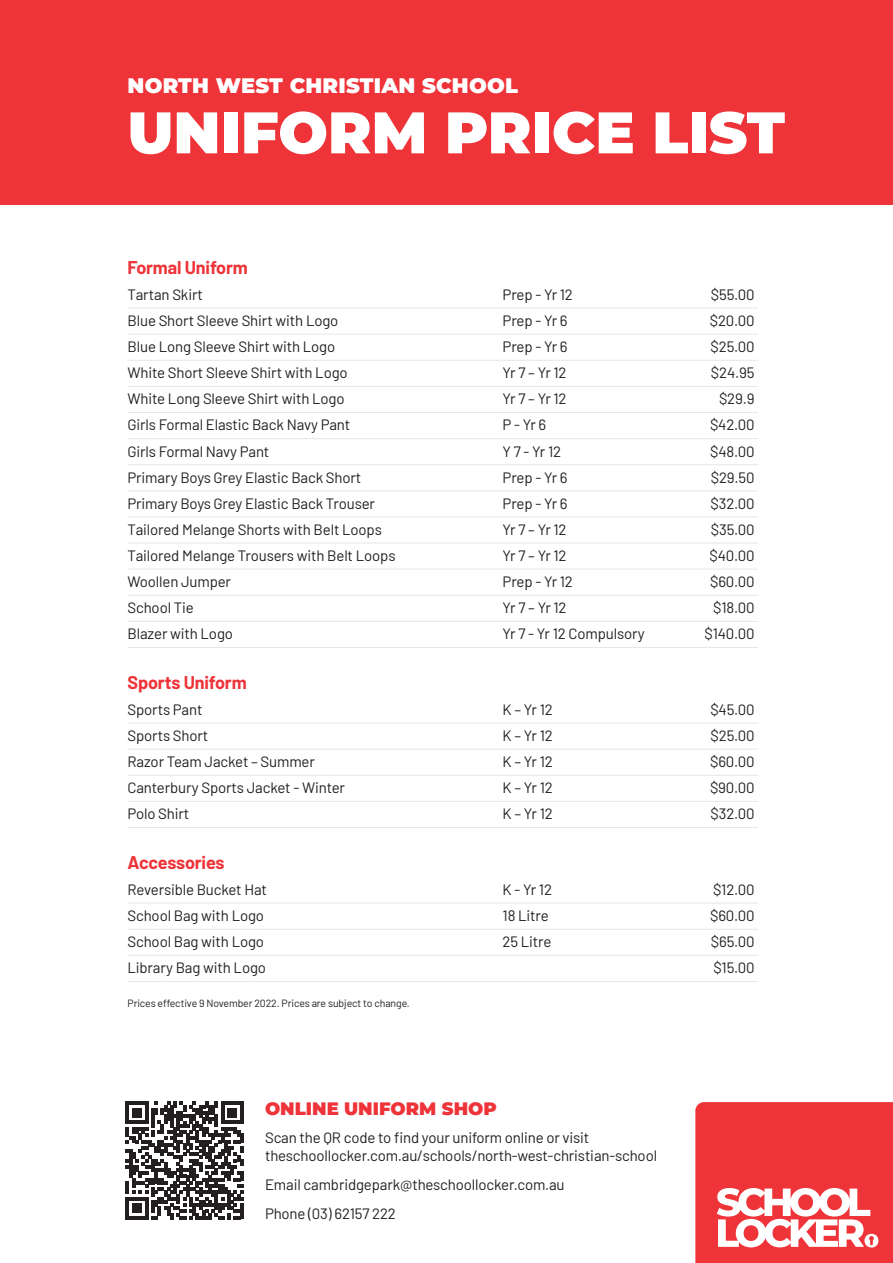
<style>
.page{position:relative;width:893px;height:1263px;background:#fff}
.page>*{position:absolute;margin:0;border:0;box-sizing:border-box;transform-origin:0 0}
.head_2{font:900 58.5px "Montserrat";color:#fff}
.head_2-2{font:900 21px "Montserrat";letter-spacing:.01em;color:#fff}
.text{font:700 18px "Barlow";letter-spacing:-.01em;color:#ee3339}
.head_2-3{font:900 18px "Montserrat";color:#ee3339}
.text-2{font:15px "Barlow";letter-spacing:-.01em;color:#231f20}
.head_2-4{font:15px/18px "Barlow";letter-spacing:-.01em;color:#231f20}
.head_2-5{font:10.5px "Barlow";letter-spacing:-.01em;color:#231f20}
</style>
<div class="page">
<hr style="left:128px;top:308px;width:630px;height:1px;background:#e6e7e9">
<hr style="left:128px;top:334px;width:630px;height:1px;background:#e6e7e9">
<hr style="left:128px;top:360px;width:630px;height:1px;background:#e6e7e9">
<hr style="left:128px;top:386px;width:630px;height:1px;background:#e6e7e9">
<hr style="left:128px;top:412px;width:630px;height:1px;background:#e6e7e9">
<hr style="left:128px;top:438px;width:630px;height:1px;background:#e6e7e9">
<hr style="left:128px;top:464px;width:630px;height:1px;background:#e6e7e9">
<hr style="left:128px;top:490px;width:630px;height:1px;background:#e6e7e9">
<hr style="left:128px;top:517px;width:630px;height:1px;background:#e6e7e9">
<hr style="left:128px;top:543px;width:630px;height:1px;background:#e6e7e9">
<hr style="left:128px;top:569px;width:630px;height:1px;background:#e6e7e9">
<hr style="left:128px;top:595px;width:630px;height:1px;background:#e6e7e9">
<hr style="left:128px;top:621px;width:630px;height:1px;background:#e6e7e9">
<hr style="left:128px;top:647px;width:630px;height:1px;background:#e6e7e9">
<hr style="left:128px;top:723px;width:630px;height:1px;background:#e6e7e9">
<hr style="left:128px;top:749px;width:630px;height:1px;background:#e6e7e9">
<hr style="left:128px;top:775px;width:630px;height:1px;background:#e6e7e9">
<hr style="left:128px;top:801px;width:630px;height:1px;background:#e6e7e9">
<hr style="left:128px;top:827px;width:630px;height:1px;background:#e6e7e9">
<hr style="left:128px;top:903px;width:630px;height:1px;background:#e6e7e9">
<hr style="left:128px;top:929px;width:630px;height:1px;background:#e6e7e9">
<hr style="left:128px;top:955px;width:630px;height:1px;background:#e6e7e9">
<hr style="left:128px;top:981px;width:630px;height:1px;background:#e6e7e9">
<svg style="left:695px;top:1102px;width:198px;height:161px;background:#f0555a"></svg>
<div style="left:0;top:0;width:893px;height:204px;background:#ee3339"></div>
<svg style="left:126px;top:1102px;width:117px;height:117px"></svg>
<hr style="left:240px;top:1203px;width:3px;height:16px;background:#231f20">
<p class="head_2-2" style="left:128px;top:70px;width:392px">NORTH WEST CHRISTIAN SCHOOL</p>
<p class="head_2" style="left:128px;top:89px;width:659px">UNIFORM PRICE LIST</p>
<p class="text" style="left:128px;top:254px;width:122px">Formal Uniform</p>
<p class="text-2" style="left:128px;top:284px;width:77px">Tartan Skirt</p>
<p class="text-2" style="left:503px;top:284px;width:72px">Prep - Yr 12</p>
<p class="text-2" style="left:711px;top:284px;width:45px">$55.00</p>
<p class="text-2" style="left:128px;top:310px;width:212px">Blue Short Sleeve Shirt with Logo</p>
<p class="text-2" style="left:503px;top:310px;width:66px">Prep - Yr 6</p>
<p class="text-2" style="left:710px;top:310px;width:46px">$20.00</p>
<p class="text-2" style="left:128px;top:336px;width:209px">Blue Long Sleeve Shirt with Logo</p>
<p class="text-2" style="left:503px;top:336px;width:66px">Prep - Yr 6</p>
<p class="text-2" style="left:711px;top:336px;width:45px">$25.00</p>
<p class="text-2" style="left:128px;top:362px;width:222px">White Short Sleeve Shirt with Logo</p>
<p class="text-2" style="left:503px;top:362px;width:66px">Yr 7 – Yr 12</p>
<p class="text-2" style="left:711px;top:362px;width:45px">$24.95</p>
<p class="text-2" style="left:128px;top:388px;width:219px">White Long Sleeve Shirt with Logo</p>
<p class="text-2" style="left:503px;top:388px;width:66px">Yr 7 – Yr 12</p>
<p class="text-2" style="left:719px;top:388px;width:37px">$29.9</p>
<p class="text-2" style="left:128px;top:414px;width:224px">Girls Formal Elastic Back Navy Pant</p>
<p class="text-2" style="left:503px;top:414px;width:45px">P - Yr 6</p>
<p class="text-2" style="left:710px;top:414px;width:46px">$42.00</p>
<p class="text-2" style="left:128px;top:440px;width:143px">Girls Formal Navy Pant</p>
<p class="text-2" style="left:503px;top:440px;width:60px">Y 7 - Yr 12</p>
<p class="text-2" style="left:710px;top:440px;width:46px">$48.00</p>
<p class="text-2" style="left:128px;top:466px;width:235px">Primary Boys Grey Elastic Back Short</p>
<p class="text-2" style="left:503px;top:466px;width:66px">Prep - Yr 6</p>
<p class="text-2" style="left:711px;top:466px;width:45px">$29.50</p>
<p class="text-2" style="left:128px;top:492px;width:249px">Primary Boys Grey Elastic Back Trouser</p>
<p class="text-2" style="left:503px;top:492px;width:66px">Prep - Yr 6</p>
<p class="text-2" style="left:711px;top:492px;width:46px">$32.00</p>
<p class="text-2" style="left:128px;top:519px;width:256px">Tailored Melange Shorts with Belt Loops</p>
<p class="text-2" style="left:503px;top:519px;width:66px">Yr 7 – Yr 12</p>
<p class="text-2" style="left:711px;top:519px;width:45px">$35.00</p>
<p class="text-2" style="left:128px;top:545px;width:269px">Tailored Melange Trousers with Belt Loops</p>
<p class="text-2" style="left:503px;top:545px;width:66px">Yr 7 – Yr 12</p>
<p class="text-2" style="left:710px;top:545px;width:46px">$40.00</p>
<p class="text-2" style="left:128px;top:571px;width:105px">Woollen Jumper</p>
<p class="text-2" style="left:503px;top:571px;width:72px">Prep - Yr 12</p>
<p class="text-2" style="left:710px;top:571px;width:46px">$60.00</p>
<p class="text-2" style="left:128px;top:597px;width:68px">School Tie</p>
<p class="text-2" style="left:503px;top:597px;width:66px">Yr 7 – Yr 12</p>
<p class="text-2" style="left:713px;top:597px;width:43px">$18.00</p>
<p class="text-2" style="left:128px;top:623px;width:107px">Blazer with Logo</p>
<p class="text-2" style="left:503px;top:623px;width:144px">Yr 7 - Yr 12 Compulsory</p>
<p class="text-2" style="left:704px;top:623px;width:52px">$140.00</p>
<p class="text" style="left:128px;top:669px;width:121px">Sports Uniform</p>
<p class="text-2" style="left:128px;top:699px;width:76px">Sports Pant</p>
<p class="text-2" style="left:503px;top:699px;width:52px">K – Yr 12</p>
<p class="text-2" style="left:710px;top:699px;width:46px">$45.00</p>
<p class="text-2" style="left:128px;top:725px;width:82px">Sports Short</p>
<p class="text-2" style="left:503px;top:725px;width:52px">K – Yr 12</p>
<p class="text-2" style="left:711px;top:725px;width:45px">$25.00</p>
<p class="text-2" style="left:128px;top:751px;width:189px">Razor Team Jacket – Summer</p>
<p class="text-2" style="left:503px;top:751px;width:52px">K – Yr 12</p>
<p class="text-2" style="left:710px;top:751px;width:46px">$60.00</p>
<p class="text-2" style="left:128px;top:777px;width:219px">Canterbury Sports Jacket - Winter</p>
<p class="text-2" style="left:503px;top:777px;width:52px">K – Yr 12</p>
<p class="text-2" style="left:710px;top:777px;width:46px">$90.00</p>
<p class="text-2" style="left:128px;top:803px;width:63px">Polo Shirt</p>
<p class="text-2" style="left:503px;top:803px;width:52px">K – Yr 12</p>
<p class="text-2" style="left:711px;top:803px;width:46px">$32.00</p>
<p class="text" style="left:128px;top:849px;width:98px">Accessories</p>
<p class="text-2" style="left:128px;top:879px;width:141px">Reversible Bucket Hat</p>
<p class="text-2" style="left:503px;top:879px;width:51px">K - Yr 12</p>
<p class="text-2" style="left:713px;top:879px;width:43px">$12.00</p>
<p class="text-2" style="left:128px;top:905px;width:138px">School Bag with Logo</p>
<p class="text-2" style="left:503px;top:905px;width:48px">18 Litre</p>
<p class="text-2" style="left:710px;top:905px;width:46px">$60.00</p>
<p class="text-2" style="left:128px;top:931px;width:138px">School Bag with Logo</p>
<p class="text-2" style="left:503px;top:931px;width:50px">25 Litre</p>
<p class="text-2" style="left:711px;top:931px;width:45px">$65.00</p>
<p class="text-2" style="left:128px;top:957px;width:140px">Library Bag with Logo</p>
<p class="text-2" style="left:713px;top:957px;width:43px">$15.00</p>
<p class="head_2-5" style="left:128px;top:995px;width:284px">Prices effective 9 November 2022. Prices are subject to change.</p>
<p class="head_2-3" style="left:265px;top:1095px;width:233px">ONLINE UNIFORM SHOP</p>
<p class="head_2-4" style="left:265px;top:1128px;width:394px">Scan the QR code to find your uniform online or visit theschoollocker.com.au/schools/north-west-christian-school</p>
<p class="head_2-4" style="left:265px;top:1174px;width:301px">Email cambridgepark@theschoollocker.com.au</p>
<p class="head_2-4" style="left:265px;top:1203px;width:132px">Phone (03) 62157 222</p>
</div>
